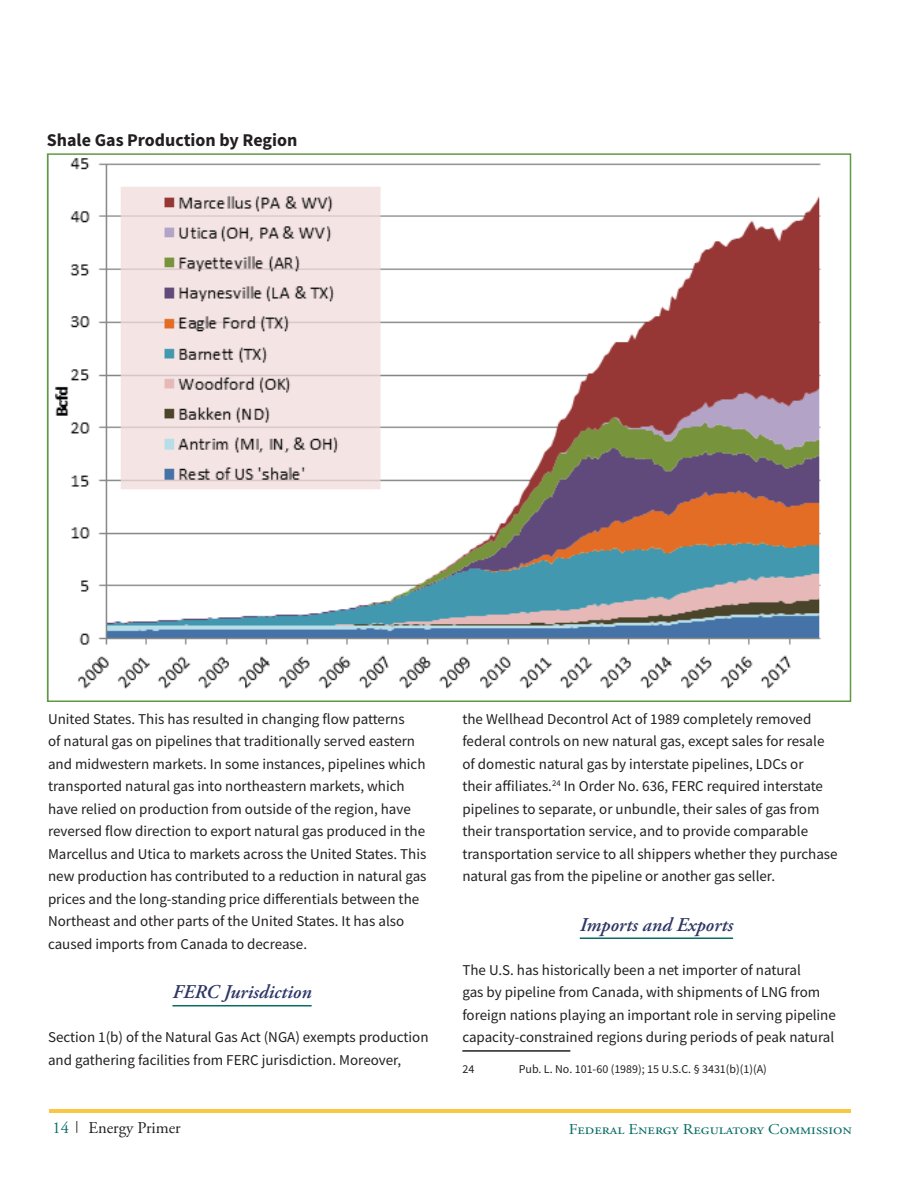
<style>
.page{position:relative;width:918px;height:1188px;background:#fff}
.page>*{position:absolute;margin:0;border:0;box-sizing:border-box;transform-origin:0 0}
.Heading_3{font:italic 600 19.5px "Adobe Garamond Pro";color:#2d3666}
.Graphic_Title{font:700 18px "Source Sans Pro";color:#231f20}
.t1{font:16.5px "Adobe Garamond Pro";color:#231f20}
.t2{font:15px/22.5px "Source Sans Pro";color:#231f20}
.t3{font:15px "Adobe Garamond Pro";color:#086c64;scale:1.1 1}
.footnote_text{font:12px "Source Sans Pro";color:#231f20}
.s1{color:#086c64}
</style>
<div class="page">
<hr style="left:49px;top:1109px;width:801px;height:4px;background:#fac743">
<hr style="left:173px;top:1005px;width:139px;height:1px;background:#086c64">
<hr style="left:580px;top:937px;width:153px;height:2px;background:#086c64">
<hr style="left:462px;top:1050px;width:108px;height:2px;background:#231f20">
<img style="left:55px;top:158px;width:766px;height:531px">
<p class="Graphic_Title" style="left:47px;top:128px;width:252px">Shale Gas Production by Region</p>
<p class="t2" style="left:48px;top:707px;width:380px">United States. This has resulted in changing flow patterns<br>of natural gas on pipelines that traditionally served eastern and midwestern markets. In some instances, pipelines which transported natural gas into northeastern markets, which have relied on production from outside of the region, have reversed flow direction to export natural gas produced in the Marcellus and Utica to markets across the United States. This new production has contributed to a reduction in natural gas prices and the long-standing price differentials between the Northeast and other parts of the United States. It has also caused imports from Canada to decrease.</p>
<p class="Heading_3" style="left:173px;top:981px;width:141px">FERC Jurisdiction</p>
<p class="t2" style="left:48px;top:1026px;width:382px">Section 1(b) of the Natural Gas Act (NGA) exempts production and gathering facilities from FERC jurisdiction. Moreover,</p>
<p class="t2" style="left:462px;top:707px;width:377px">the Wellhead Decontrol Act of 1989 completely removed federal controls on new natural gas, except sales for resale of domestic natural gas by interstate pipelines, LDCs or<br>their affiliates.<sup>24</sup> In Order No. 636, FERC required interstate pipelines to separate, or unbundle, their sales of gas from their transportation service, and to provide comparable transportation service to all shippers whether they purchase natural gas from the pipeline or another gas seller.</p>
<p class="Heading_3" style="left:580px;top:913px;width:155px">Imports and Exports</p>
<p class="t2" style="left:462px;top:959px;width:375px">The U.S. has historically been a net importer of natural<br>gas by pipeline from Canada, with shipments of LNG from foreign nations playing an important role in serving pipeline capacity-constrained regions during periods of peak natural</p>
<p class="footnote_text" style="left:462px;top:1062px;width:13px">24</p>
<p class="footnote_text" style="left:519px;top:1062px;width:250px">Pub. L. No. 101-60 (1989); 15 U.S.C. § 3431(b)(1)(A)</p>
<p class="t1" style="left:52px;top:1118px;width:130px"><span class="s1">14</span> <sup>|</sup> Energy Primer</p>
<p class="t3" style="left:569px;top:1121px;width:259px">Federal Energy Regulatory Commission</p>
</div>
